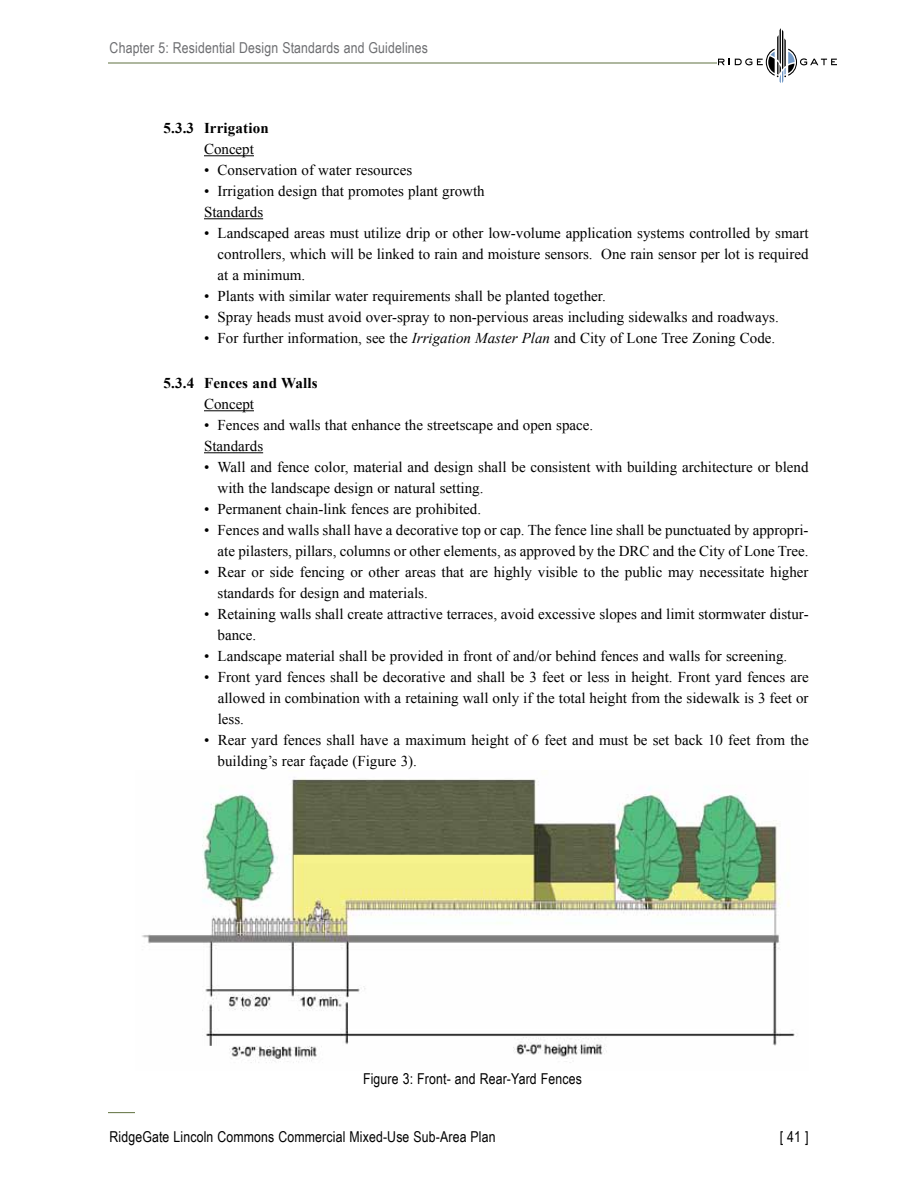
<style>
.page{position:relative;width:918px;height:1188px;background:#fff}
.page>*{position:absolute;margin:0;border:0;box-sizing:border-box;transform-origin:0 0}
.t1{font:15px/21px "Times New Roman";color:#000}
.t2{font:15px "Arial Narrow";letter-spacing:.01em;color:#000}
.t3{font:15px "Arial Narrow";letter-spacing:.01em;color:#6d6e71}
.t4{font:700 15px "Times New Roman";letter-spacing:.01em;color:#000}
.s1{font-style:italic}
</style>
<div class="page">
<hr style="left:108px;top:63px;width:729px;height:1px;background:#5f7140">
<hr style="left:108px;top:1112px;width:702px;height:1px;background:#5f7140">
<svg style="left:718px;top:28px;width:119px;height:55px"></svg>
<hr style="left:204px;top:155px;width:50px;height:1px;background:#000">
<hr style="left:204px;top:218px;width:59px;height:1px;background:#000">
<hr style="left:204px;top:410px;width:50px;height:1px;background:#000">
<hr style="left:204px;top:452px;width:59px;height:1px;background:#000">
<img style="left:142px;top:777px;width:655px;height:286px">
<div style="left:135px;top:1072px;width:675px;height:42px;background:#fff"></div>
<p class="t3" style="left:110px;top:37px;width:320px">Chapter 5: Residential Design Standards and Guidelines</p>
<p class="t4" style="left:164px;top:118px;width:107px">5.3.3 Irrigation</p>
<p class="t1" style="left:204px;top:138px;width:51px">Concept</p>
<p class="t1" style="left:204px;top:159px;width:210px">• Conservation of water resources</p>
<p class="t1" style="left:204px;top:180px;width:282px">• Irrigation design that promotes plant growth<br>Standards</p>
<p class="t1" style="left:218px;top:222px;width:593px;text-align:justify;text-indent:-14px">• Landscaped areas must utilize drip or other low-volume application systems controlled by smart controllers, which will be linked to rain and moisture sensors. One rain sensor per lot is required at a minimum.</p>
<p class="t1" style="left:204px;top:285px;width:403px">• Plants with similar water requirements shall be planted together.</p>
<p class="t1" style="left:204px;top:306px;width:576px">• Spray heads must avoid over-spray to non-pervious areas including sidewalks and roadways.</p>
<p class="t1" style="left:204px;top:327px;width:573px">• For further information, see the <span class="s1">Irrigation Master Plan</span> and City of Lone Tree Zoning Code.</p>
<p class="t4" style="left:164px;top:373px;width:156px">5.3.4 Fences and Walls</p>
<p class="t1" style="left:204px;top:393px;width:51px">Concept</p>
<p class="t1" style="left:204px;top:414px;width:391px">• Fences and walls that enhance the streetscape and open space.<br>Standards</p>
<p class="t1" style="left:218px;top:456px;width:593px;text-indent:-14px">• Wall and fence color, material and design shall be consistent with building architecture or blend with the landscape design or natural setting.</p>
<p class="t1" style="left:204px;top:498px;width:278px">• Permanent chain-link fences are prohibited.</p>
<p class="t1" style="left:204px;top:519px;width:606px;text-align:right">• Fences and walls shall have a decorative top or cap. The fence line shall be punctuated by appropri&shy;ate pilasters, pillars, columns or other elements, as approved by the DRC and the City of Lone Tree.</p>
<p class="t1" style="left:218px;top:561px;width:592px;text-indent:-14px">• Rear or side fencing or other areas that are highly visible to the public may necessitate higher standards for design and materials.</p>
<p class="t1" style="left:218px;top:603px;width:592px;text-indent:-14px">• Retaining walls shall create attractive terraces, avoid excessive slopes and limit stormwater distur&shy;bance.</p>
<p class="t1" style="left:204px;top:645px;width:585px">• Landscape material shall be provided in front of and/or behind fences and walls for screening.</p>
<p class="t1" style="left:218px;top:666px;width:592px;text-align:justify;text-indent:-13px">• Front yard fences shall be decorative and shall be 3 feet or less in height. Front yard fences are allowed in combination with a retaining wall only if the total height from the sidewalk is 3 feet or less.</p>
<p class="t1" style="left:218px;top:729px;width:593px;text-indent:-13px">• Rear yard fences shall have a maximum height of 6 feet and must be set back 10 feet from the building’s rear façade (Figure 3).</p>
<p class="t2" style="left:363px;top:1068px;width:220px">Figure 3: Front- and Rear-Yard Fences</p>
<p class="t2" style="left:110px;top:1126px;width:388px">RidgeGate Lincoln Commons Commercial Mixed-Use Sub-Area Plan</p>
<p class="t2" style="left:780px;top:1126px;width:30px">[ 41 ]</p>
</div>
